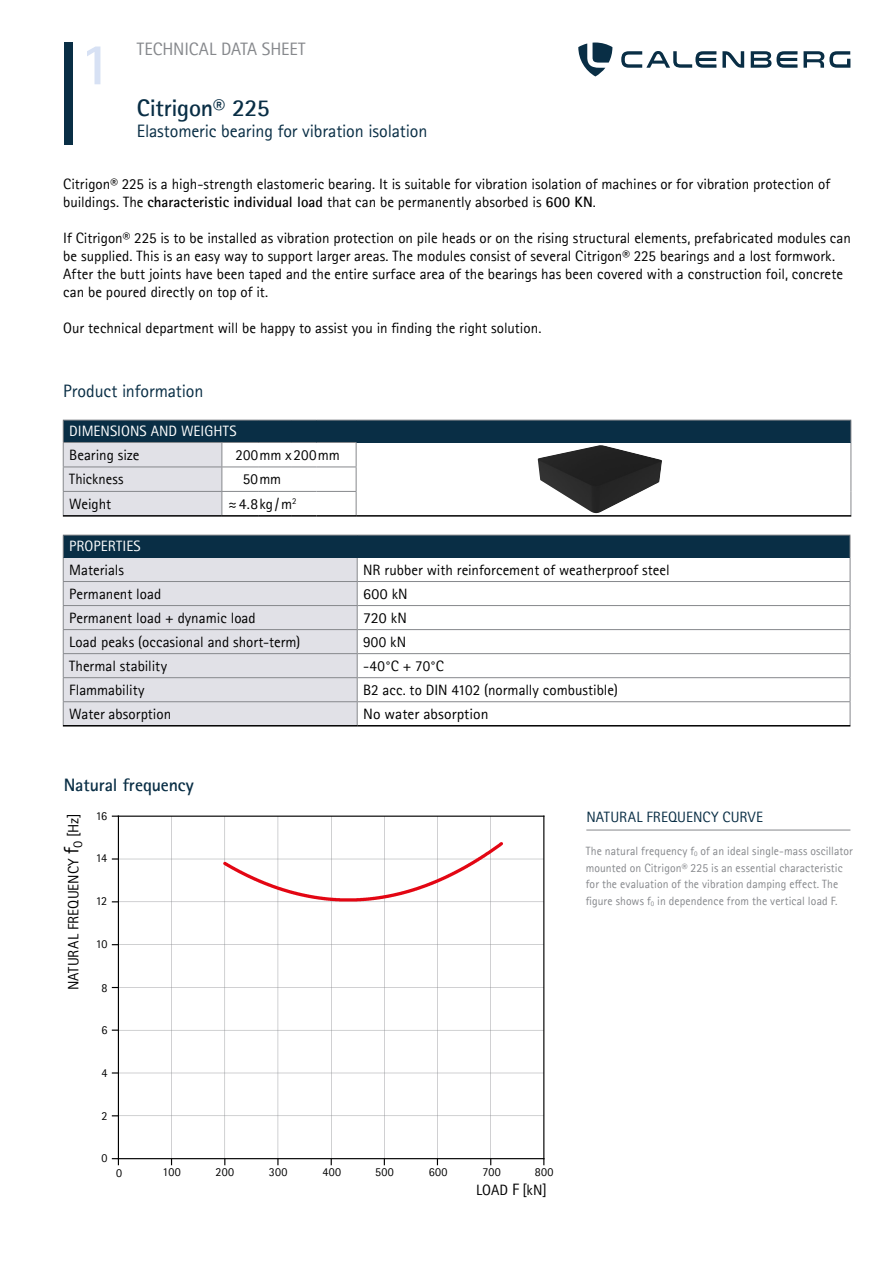
<style>
.page{position:relative;width:893px;height:1263px;background:#fff}
.page>*{position:absolute;margin:0;border:0;box-sizing:border-box;transform-origin:0 0}
.t1{font:700 59.55px "Rotis Sans Serif Pro";color:#d7e1f4}
.t2{font:700 24px "Rotis Sans Serif Pro";letter-spacing:-.015em;color:#092e45}
.t3{font:18px "Rotis Sans Serif Pro";letter-spacing:-.01em;color:#092e45}
.t4{font:18px "Rotis Sans Serif Pro";letter-spacing:-.005em;color:#86888c}
.t5{font:700 18px "Rotis Sans Serif Pro";letter-spacing:-.01em;color:#092e45}
.t6{font:15px/18px "Rotis Sans Serif Pro";color:#000}
.t7{font:15px "Rotis Sans Serif Pro";color:#fff}
.t8{font:15px "Rotis Sans Serif Pro";letter-spacing:.01em;color:#092e45}
.t9{font:15px "Rotis Sans Serif Pro";color:#000;scale:1.04 1}
.t10{font:15px "Rotis Sans Serif Pro";letter-spacing:.025em;color:#000}
.t11{font:15px "Rotis Sans Serif Pro";color:#000;scale:1.05 1}
.t12{font:12px/16.5px "Rotis Sans Serif Pro";letter-spacing:.01em;color:#86888c}
.t13{font:12px "Rotis Sans Serif Pro";letter-spacing:.03em;color:#000}
.s1{font-weight:700}
.s2{font-size:21px}
.s3{font-size:16.5px}
</style>
<div class="page">
<div style="left:64px;top:43px;width:8px;height:102px;background:#092e45"></div>
<svg style="left:621px;top:51px;width:229px;height:17px"></svg>
<svg style="left:578px;top:43px;width:34px;height:33px"></svg>
<div style="left:63px;top:535px;width:787px;height:22px;background:#092e45"></div>
<div style="left:64px;top:558px;width:293px;height:167px;background:#e1e1e7"></div>
<hr style="left:63px;top:535px;width:294px;height:1px;background:#86888c">
<hr style="left:357px;top:535px;width:493px;height:1px;background:#86888c">
<hr style="left:63px;top:581px;width:294px;height:1px;background:#86888c">
<hr style="left:357px;top:581px;width:493px;height:1px;background:#86888c">
<hr style="left:64px;top:557px;width:293px;height:1px;background:#092e45">
<hr style="left:357px;top:557px;width:493px;height:1px;background:#092e45">
<svg style="left:63px;top:535px;width:1px;height:190px"></svg>
<hr style="left:63px;top:605px;width:294px;height:1px;background:#86888c">
<svg style="left:357px;top:558px;width:1px;height:167px"></svg>
<hr style="left:357px;top:605px;width:493px;height:1px;background:#86888c">
<hr style="left:63px;top:629px;width:294px;height:1px;background:#86888c">
<hr style="left:357px;top:629px;width:493px;height:1px;background:#86888c">
<hr style="left:63px;top:653px;width:294px;height:1px;background:#86888c">
<hr style="left:357px;top:653px;width:493px;height:1px;background:#86888c">
<hr style="left:63px;top:677px;width:294px;height:1px;background:#86888c">
<hr style="left:63px;top:701px;width:294px;height:1px;background:#86888c">
<hr style="left:357px;top:677px;width:493px;height:1px;background:#86888c">
<hr style="left:357px;top:701px;width:493px;height:1px;background:#86888c">
<hr style="left:63px;top:725px;width:294px;height:1px;background:#000">
<hr style="left:357px;top:725px;width:493px;height:1px;background:#000">
<svg style="left:850px;top:535px;width:1px;height:190px"></svg>
<div style="left:63px;top:420px;width:788px;height:22px;background:#092e45"></div>
<hr style="left:222px;top:420px;width:36px;height:1px;background:#86888c">
<hr style="left:258px;top:420px;width:34px;height:1px;background:#86888c">
<svg style="left:292px;top:420px;width:25px;height:1px"></svg>
<hr style="left:317px;top:420px;width:39px;height:1px;background:#86888c">
<hr style="left:356px;top:420px;width:495px;height:1px;background:#86888c">
<svg style="left:63px;top:420px;width:159px;height:95px"></svg>
<svg style="left:356px;top:443px;width:1px;height:72px"></svg>
<hr style="left:356px;top:442px;width:494px;height:1px;background:#092e45">
<hr style="left:63px;top:442px;width:159px;height:1px;background:#86888c">
<hr style="left:222px;top:442px;width:36px;height:1px;background:#86888c">
<hr style="left:258px;top:442px;width:34px;height:1px;background:#86888c">
<svg style="left:292px;top:442px;width:25px;height:1px"></svg>
<hr style="left:317px;top:442px;width:39px;height:1px;background:#86888c">
<hr style="left:63px;top:467px;width:159px;height:1px;background:#86888c">
<hr style="left:63px;top:491px;width:159px;height:1px;background:#86888c">
<hr style="left:222px;top:467px;width:36px;height:1px;background:#86888c">
<hr style="left:258px;top:467px;width:34px;height:1px;background:#86888c">
<svg style="left:292px;top:467px;width:25px;height:1px"></svg>
<hr style="left:317px;top:467px;width:39px;height:1px;background:#86888c">
<hr style="left:222px;top:491px;width:36px;height:1px;background:#86888c">
<hr style="left:258px;top:491px;width:34px;height:1px;background:#86888c">
<svg style="left:292px;top:491px;width:25px;height:1px"></svg>
<hr style="left:317px;top:491px;width:39px;height:1px;background:#86888c">
<svg style="left:850px;top:420px;width:1px;height:95px"></svg>
<hr style="left:63px;top:515px;width:159px;height:2px;background:#000">
<hr style="left:222px;top:515px;width:36px;height:2px;background:#000">
<hr style="left:258px;top:515px;width:34px;height:2px;background:#000">
<hr style="left:292px;top:515px;width:25px;height:2px;background:#000">
<hr style="left:317px;top:515px;width:39px;height:2px;background:#000">
<hr style="left:356px;top:515px;width:495px;height:2px;background:#000">
<img style="left:538px;top:445px;width:124px;height:68px">
<hr style="left:586px;top:830px;width:264px;height:1px;background:#86888c">
<svg style="left:119px;top:817px;width:424px;height:341px"></svg>
<hr style="left:118px;top:1158px;width:426px;height:1px;background:#000">
<hr style="left:118px;top:815px;width:426px;height:2px;background:#000">
<svg style="left:277px;top:1159px;width:2px;height:6px"></svg>
<hr style="left:543px;top:815px;width:1px;height:344px;background:#000">
<hr style="left:118px;top:815px;width:1px;height:344px;background:#000">
<svg style="left:112px;top:1158px;width:7px;height:7px"></svg>
<svg style="left:112px;top:1029px;width:6px;height:2px"></svg>
<svg style="left:112px;top:815px;width:6px;height:2px"></svg>
<svg style="left:223px;top:842px;width:280px;height:59px"></svg>
<h1 class="t1" style="left:80px;top:26px;width:34px">1</h1>
<p class="t4" style="left:137px;top:38px;width:170px">TECHNICAL DATA SHEET</p>
<h2 class="t2" style="left:137px;top:92px;width:134px">Citrigon® 225</h2>
<p class="t3" style="left:137px;top:121px;width:292px">Elastomeric bearing for vibration isolation</p>
<p class="t6" style="left:63px;top:175px;width:768px">Citrigon® 225 is a high-strength elastomeric bearing. It is suitable for vibration isolation of machines or for vibration protection of buildings. The <span class="s1">characteristic individual load</span> that can be permanently absorbed is <span class="s1">600 KN</span>.</p>
<p class="t6" style="left:63px;top:229px;width:789px">If Citrigon® 225 is to be installed as vibration protection on pile heads or on the rising structural elements, prefabricated modules can be supplied. This is an easy way to support larger areas. The modules consist of several Citrigon® 225 bearings and a lost formwork.<br>After the butt joints have been taped and the entire surface area of the bearings has been covered with a construction foil, concrete can be poured directly on top of it.</p>
<p class="t6" style="left:63px;top:319px;width:480px">Our technical department will be happy to assist you in finding the right solution.</p>
<p class="t3" style="left:63px;top:380px;width:142px">Product information</p>
<p class="t7" style="left:69px;top:423px;width:169px">DIMENSIONS AND WEIGHTS</p>
<p class="t6" style="left:69px;top:446px;width:72px">Bearing size</p>
<p class="t10" style="left:236px;top:446px;width:106px">200mm x200mm</p>
<p class="t6" style="left:69px;top:470px;width:56px">Thickness</p>
<p class="t6" style="left:243px;top:470px;width:40px">50mm</p>
<p class="t6" style="left:69px;top:495px;width:43px">Weight</p>
<p class="t6" style="left:228px;top:495px;width:70px">≈ 4.8kg/m<sup>2</sup></p>
<p class="t7" style="left:69px;top:537px;width:73px">PROPERTIES</p>
<p class="t6" style="left:69px;top:561px;width:56px">Materials</p>
<p class="t6" style="left:363px;top:561px;width:308px">NR rubber with reinforcement of weatherproof steel</p>
<p class="t6" style="left:69px;top:585px;width:94px">Permanent load</p>
<p class="t11" style="left:363px;top:585px;width:44px">600 kN</p>
<p class="t6" style="left:69px;top:609px;width:188px">Permanent load + dynamic load</p>
<p class="t11" style="left:363px;top:609px;width:43px">720 kN</p>
<p class="t6" style="left:69px;top:633px;width:233px">Load peaks (occasional and short-term)</p>
<p class="t6" style="left:363px;top:633px;width:45px">900 kN</p>
<p class="t6" style="left:69px;top:657px;width:99px">Thermal stability</p>
<p class="t6" style="left:363px;top:657px;width:82px">-40°C + 70°C</p>
<p class="t6" style="left:69px;top:681px;width:77px">Flammability</p>
<p class="t6" style="left:363px;top:681px;width:256px">B2 acc. to DIN 4102 (normally combustible)</p>
<p class="t6" style="left:69px;top:705px;width:103px">Water absorption</p>
<p class="t9" style="left:363px;top:705px;width:122px">No water absorption</p>
<p class="t5" style="left:64px;top:773px;width:132px">Natural frequency</p>
<p class="t6" style="left:64px;top:990px;width:178px;rotate:-90deg">NATURAL FREQUENCY <span class="s2">f</span><sub>O</sub> [Hz]</p>
<p class="t13" style="left:96px;top:809px;width:13px">16</p>
<p class="t13" style="left:96px;top:851px;width:13px">14</p>
<p class="t13" style="left:96px;top:894px;width:13px">12</p>
<p class="t13" style="left:96px;top:937px;width:13px">10</p>
<p class="t13" style="left:101px;top:980px;width:7px">8</p>
<p class="t13" style="left:101px;top:1023px;width:7px">6</p>
<p class="t13" style="left:101px;top:1066px;width:7px">4</p>
<p class="t13" style="left:101px;top:1108px;width:7px">2</p>
<p class="t13" style="left:101px;top:1151px;width:7px">0</p>
<p class="t13" style="left:116px;top:1166px;width:7px">0</p>
<p class="t13" style="left:163px;top:1165px;width:20px">100</p>
<p class="t13" style="left:216px;top:1165px;width:20px">200</p>
<p class="t13" style="left:269px;top:1165px;width:20px">300</p>
<p class="t13" style="left:322px;top:1165px;width:20px">400</p>
<p class="t13" style="left:375px;top:1165px;width:20px">500</p>
<p class="t13" style="left:429px;top:1165px;width:20px">600</p>
<p class="t13" style="left:482px;top:1165px;width:20px">700</p>
<p class="t13" style="left:535px;top:1165px;width:20px">800</p>
<p class="t6" style="left:476px;top:1181px;width:72px">LOAD <span class="s3">F</span> [kN]</p>
<p class="t8" style="left:586px;top:808px;width:178px">NATURAL FREQUENCY CURVE</p>
<p class="t12" style="left:586px;top:843px;width:269px">The natural frequency f<sub>0</sub> of an ideal single-mass oscillator mounted on Citrigon® 225 is an essential characteristic for the evaluation of the vibration damping effect. The figure shows f<sub>0</sub> in dependence from the vertical load F.</p>
</div>
